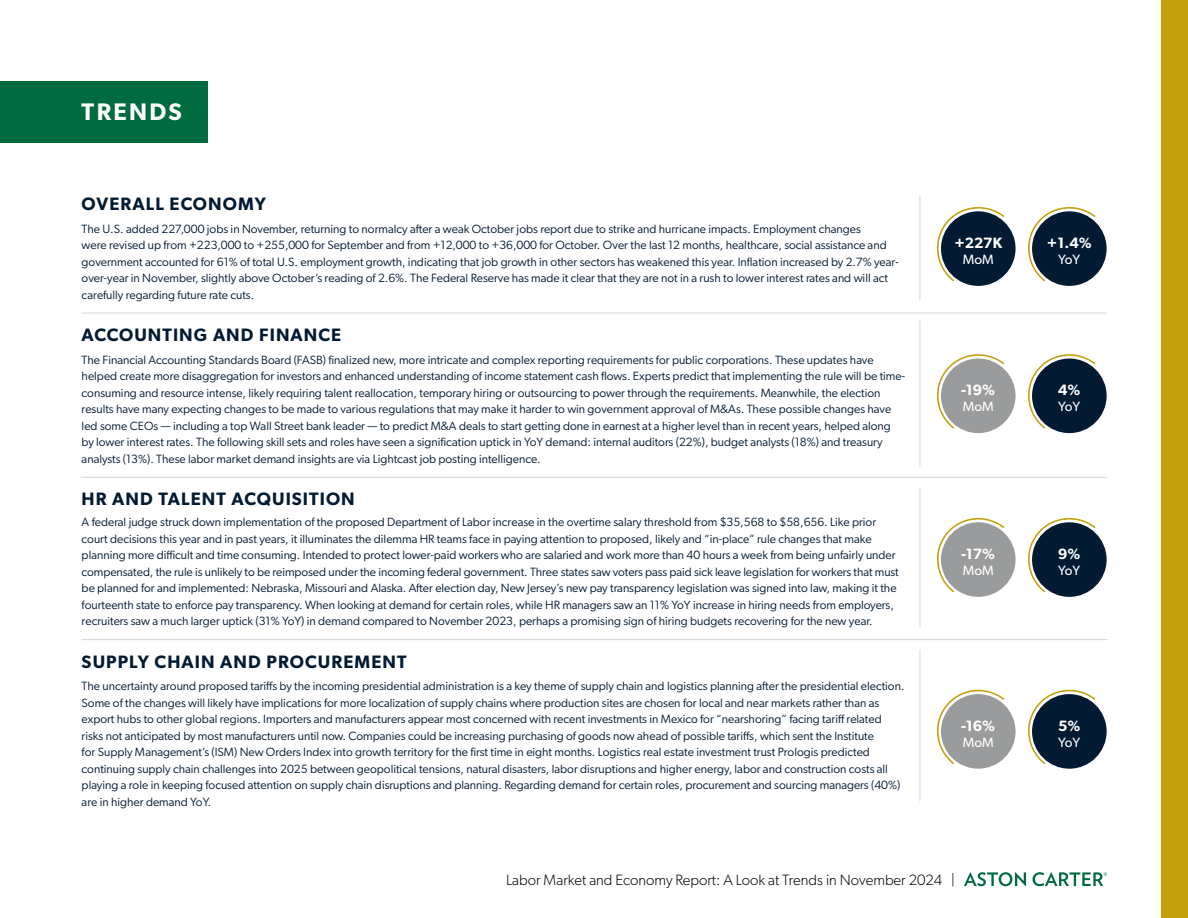
<style>
.page{position:relative;width:1188px;height:918px;background:#fff}
.page>*{position:absolute;margin:0;border:0;box-sizing:border-box;transform-origin:0 0}
.t1{font:600 24px "Gibson";letter-spacing:.1em;color:#fff}
.t2{font:600 18px "Gibson";letter-spacing:.06em;color:#021a32}
.t3{font:300 15px "Gibson";color:#000}
.t4{font:600 15px "Gibson";color:#fff}
.t5{font:13.5px "Gibson";color:#fff}
.t6{font:12px/16.5px "Gibson";color:#021a32}
</style>
<div class="page">
<svg style="left:964px;top:872px;width:62px;height:14px"></svg>
<svg style="left:1033px;top:872px;width:74px;height:14px"></svg>
<div style="left:0;top:81px;width:207px;height:61px;background:#006b3f"></div>
<div style="left:1161px;top:0;width:27px;height:918px;background:#c2a10d"></div>
<hr style="left:920px;top:321px;width:1px;height:146px;background:#d5d7d8">
<hr style="left:920px;top:488px;width:1px;height:139px;background:#d5d7d8">
<hr style="left:920px;top:196px;width:1px;height:104px;background:#d5d7d8">
<hr style="left:920px;top:649px;width:1px;height:152px;background:#d5d7d8">
<div style="left:941px;top:359px;width:75px;height:74px;background:#9a9b9c;border-radius:50%"></div>
<svg style="left:937px;top:354px;width:67px;height:75px"></svg>
<div style="left:1032px;top:359px;width:75px;height:74px;background:#021a32;border-radius:50%"></div>
<svg style="left:1028px;top:354px;width:67px;height:75px"></svg>
<div style="left:941px;top:522px;width:75px;height:75px;background:#9a9b9c;border-radius:50%"></div>
<svg style="left:936px;top:518px;width:68px;height:74px"></svg>
<div style="left:1032px;top:522px;width:75px;height:75px;background:#021a32;border-radius:50%"></div>
<svg style="left:1028px;top:518px;width:67px;height:74px"></svg>
<div style="left:941px;top:694px;width:75px;height:75px;background:#9a9b9c;border-radius:50%"></div>
<svg style="left:936px;top:689px;width:68px;height:75px"></svg>
<div style="left:1032px;top:694px;width:75px;height:75px;background:#021a32;border-radius:50%"></div>
<svg style="left:1028px;top:689px;width:67px;height:75px"></svg>
<hr style="left:81px;top:477px;width:1026px;height:1px;background:#d5d7d8">
<hr style="left:81px;top:313px;width:1026px;height:1px;background:#d5d7d8">
<hr style="left:82px;top:639px;width:1026px;height:1px;background:#d5d7d8">
<div style="left:941px;top:211px;width:75px;height:75px;background:#021a32;border-radius:50%"></div>
<svg style="left:936px;top:207px;width:68px;height:74px"></svg>
<div style="left:1032px;top:211px;width:75px;height:75px;background:#021a32;border-radius:50%"></div>
<svg style="left:1028px;top:207px;width:67px;height:74px"></svg>
<h1 class="t1" style="left:82px;top:97px;width:102px">TRENDS</h1>
<h2 class="t2" style="left:82px;top:193px;width:186px">OVERALL ECONOMY</h2>
<p class="t6" style="left:82px;top:220px;width:819px">The U.S. added 227,000 jobs in November, returning to normalcy after a weak October jobs report due to strike and hurricane impacts. Employment changes<br>were revised up from +223,000 to +255,000 for September and from +12,000 to +36,000 for October. Over the last 12 months, healthcare, social assistance and government accounted for 61% of total U.S. employment growth, indicating that job growth in other sectors has weakened this year. Inflation increased by 2.7% year&shy;over-year in November, slightly above October’s reading of 2.6%. The Federal Reserve has made it clear that they are not in a rush to lower interest rates and will act carefully regarding future rate cuts.</p>
<h2 class="t2" style="left:82px;top:324px;width:261px">ACCOUNTING AND FINANCE</h2>
<p class="t6" style="left:82px;top:351px;width:825px">The Financial Accounting Standards Board (FASB) finalized new, more intricate and complex reporting requirements for public corporations. These updates have helped create more disaggregation for investors and enhanced understanding of income statement cash flows. Experts predict that implementing the rule will be time&shy;consuming and resource intense, likely requiring talent reallocation, temporary hiring or outsourcing to power through the requirements. Meanwhile, the election results have many expecting changes to be made to various regulations that may make it harder to win government approval of M&amp;As. These possible changes have led some CEOs — including a top Wall Street bank leader — to predict M&amp;A deals to start getting done in earnest at a higher level than in recent years, helped along by lower interest rates. The following skill sets and roles have seen a signification uptick in YoY demand: internal auditors (22%), budget analysts (18%) and treasury analysts (13%). These labor market demand insights are via Lightcast job posting intelligence.</p>
<h2 class="t2" style="left:82px;top:488px;width:275px">HR AND TALENT ACQUISITION</h2>
<p class="t6" style="left:82px;top:514px;width:819px">A federal judge struck down implementation of the proposed Department of Labor increase in the overtime salary threshold from $35,568 to $58,656. Like prior court decisions this year and in past years, it illuminates the dilemma HR teams face in paying attention to proposed, likely and “in-place” rule changes that make planning more difficult and time consuming. Intended to protect lower-paid workers who are salaried and work more than 40 hours a week from being unfairly under compensated, the rule is unlikely to be reimposed under the incoming federal government. Three states saw voters pass paid sick leave legislation for workers that must be planned for and implemented: Nebraska, Missouri and Alaska. After election day, New Jersey’s new pay transparency legislation was signed into law, making it the fourteenth state to enforce pay transparency. When looking at demand for certain roles, while HR managers saw an 11% YoY increase in hiring needs from employers, recruiters saw a much larger uptick (31% YoY) in demand compared to November 2023, perhaps a promising sign of hiring budgets recovering for the new year.</p>
<h2 class="t2" style="left:82px;top:651px;width:326px">SUPPLY CHAIN AND PROCUREMENT</h2>
<p class="t6" style="left:82px;top:678px;width:824px">The uncertainty around proposed tariffs by the incoming presidential administration is a key theme of supply chain and logistics planning after the presidential election.<br>Some of the changes will likely have implications for more localization of supply chains where production sites are chosen for local and near markets rather than as export hubs to other global regions. Importers and manufacturers appear most concerned with recent investments in Mexico for “nearshoring” facing tariff related risks not anticipated by most manufacturers until now. Companies could be increasing purchasing of goods now ahead of possible tariffs, which sent the Institute<br>for Supply Management’s (ISM) New Orders Index into growth territory for the first time in eight months. Logistics real estate investment trust Prologis predicted continuing supply chain challenges into 2025 between geopolitical tensions, natural disasters, labor disruptions and higher energy, labor and construction costs all playing a role in keeping focused attention on supply chain disruptions and planning. Regarding demand for certain roles, procurement and sourcing managers (40%) are in higher demand YoY.</p>
<p class="t4" style="left:954px;top:234px;width:49px">+227K</p>
<p class="t5" style="left:963px;top:251px;width:32px">MoM</p>
<p class="t4" style="left:961px;top:381px;width:36px">-19%</p>
<p class="t5" style="left:963px;top:399px;width:32px">MoM</p>
<p class="t4" style="left:961px;top:545px;width:36px">-17%</p>
<p class="t5" style="left:963px;top:562px;width:32px">MoM</p>
<p class="t4" style="left:961px;top:717px;width:36px">-16%</p>
<p class="t5" style="left:963px;top:734px;width:32px">MoM</p>
<p class="t3" style="left:506px;top:870px;width:450px">Labor Market and Economy Report: A Look at Trends in November 2024 |</p>
<p class="t4" style="left:1047px;top:234px;width:46px">+1.4%</p>
<p class="t5" style="left:1058px;top:251px;width:24px">YoY</p>
<p class="t4" style="left:1058px;top:381px;width:24px">4%</p>
<p class="t5" style="left:1058px;top:399px;width:24px">YoY</p>
<p class="t4" style="left:1058px;top:545px;width:24px">9%</p>
<p class="t5" style="left:1058px;top:562px;width:24px">YoY</p>
<p class="t4" style="left:1058px;top:717px;width:24px">5%</p>
<p class="t5" style="left:1058px;top:734px;width:24px">YoY</p>
</div>
